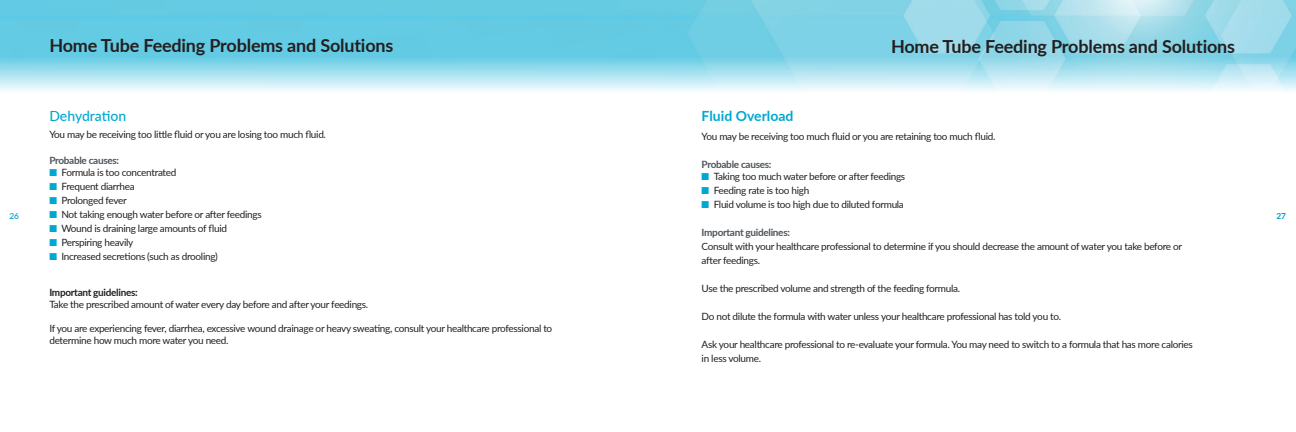
<style>
.page{position:relative;width:1296px;height:432px;background:#fff}
.page>*{position:absolute;margin:0;border:0;box-sizing:border-box;transform-origin:0 0}
.t1{font:700 18px "Lato";letter-spacing:-.01em;color:#231f20}
.t2{font:700 14px "Lato";color:#00a8d1}
.t3{font:500 14px "Lato";letter-spacing:-.005em;color:#00a8d1}
.t4{font:10px/14px "Lato";letter-spacing:-.03em;color:#231f20}
.t5{font:700 10px "Lato";letter-spacing:-.03em;color:#4c5359}
.t6{font:700 10px "Lato";letter-spacing:-.03em;color:#231f20}
.t7{font:500 8.3px "Lato";color:#009bc8}
.t8{font:700 8.3px "Lato";color:#009bc8}
.s1{color:#00a8d1}
</style>
<div class="page">
<img style="left:0;top:0;width:1296px;height:91px">
<h1 class="t1" style="left:49px;top:33px;width:346px">Home Tube Feeding Problems and Solutions</h1>
<h1 class="t1" style="left:891px;top:33px;width:346px">Home Tube Feeding Problems and Solutions</h1>
<h2 class="t2" style="left:702px;top:106px;width:93px">Fluid Overload</h2>
<p class="t4" style="left:702px;top:129px;width:295px">You may be receiving too much fluid or you are retaining too much fluid.</p>
<p class="t5" style="left:702px;top:157px;width:71px">Probable causes:</p>
<p class="t4" style="left:702px;top:169px;width:205px"><span class="s1">■</span> Taking too much water before or after feedings</p>
<p class="t4" style="left:702px;top:183px;width:109px"><span class="s1">■</span> Feeding rate is too high</p>
<p class="t4" style="left:702px;top:197px;width:204px"><span class="s1">■</span> Fluid volume is too high due to diluted formula</p>
<p class="t5" style="left:702px;top:225px;width:90px">Important guidelines:</p>
<p class="t4" style="left:702px;top:239px;width:482px">Consult with your healthcare professional to determine if you should decrease the amount of water you take before or after feedings.</p>
<p class="t4" style="left:702px;top:281px;width:260px">Use the prescribed volume and strength of the feeding formula.</p>
<p class="t4" style="left:702px;top:309px;width:361px">Do not dilute the formula with water unless your healthcare professional has told you to.</p>
<p class="t4" style="left:702px;top:337px;width:493px">Ask your healthcare professional to re-evaluate your formula. You may need to switch to a formula that has more calories in less volume.</p>
<h2 class="t3" style="left:49px;top:106px;width:78px">Dehydration</h2>
<p class="t4" style="left:49px;top:127px;width:278px">You may be receiving too little fluid or you are losing too much fluid.</p>
<p class="t5" style="left:49px;top:153px;width:71px">Probable causes:</p>
<p class="t4" style="left:49px;top:165px;width:129px"><span class="s1">■</span> Formula is too concentrated</p>
<p class="t4" style="left:49px;top:179px;width:87px"><span class="s1">■</span> Frequent diarrhea</p>
<p class="t4" style="left:49px;top:193px;width:79px"><span class="s1">■</span> Prolonged fever</p>
<p class="t4" style="left:49px;top:207px;width:214px"><span class="s1">■</span> Not taking enough water before or after feedings</p>
<p class="t4" style="left:49px;top:221px;width:179px"><span class="s1">■</span> Wound is draining large amounts of fluid</p>
<p class="t4" style="left:49px;top:235px;width:86px"><span class="s1">■</span> Perspiring heavily</p>
<p class="t4" style="left:49px;top:249px;width:170px"><span class="s1">■</span> Increased secretions (such as drooling)</p>
<p class="t6" style="left:49px;top:285px;width:90px">Important guidelines:</p>
<p class="t4" style="left:49px;top:297px;width:320px">Take the prescribed amount of water every day before and after your feedings.</p>
<p class="t4" style="left:49px;top:322px;width:504px;line-height:12px">If you are experiencing fever, diarrhea, excessive wound drainage or heavy sweating, consult your healthcare professional to determine how much more water you need.</p>
<p class="t7" style="left:10px;top:210px;width:11px">26</p>
<p class="t8" style="left:1277px;top:210px;width:11px">27</p>
</div>
